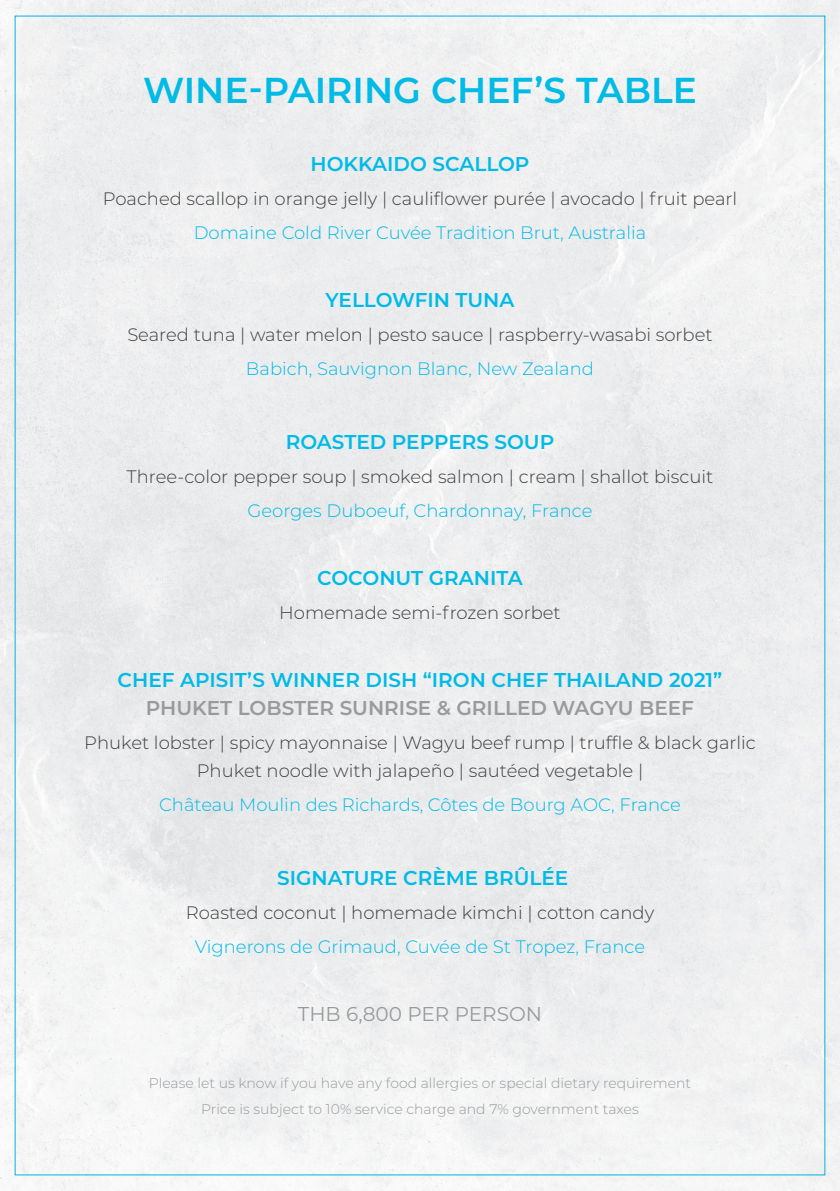
<style>
.page{position:relative;width:840px;height:1191px;background:#fff}
.page>*{position:absolute;margin:0;border:0;box-sizing:border-box;transform-origin:0 0}
.t1{font:600 36px "Montserrat";color:#00bbe6}
.t2{font:600 20px "Montserrat";color:#00bbe6}
.t3{font:600 20px "Montserrat";color:#999a9b}
.t4{font:20px "Montserrat";color:#999a9b}
.t5{font:300 18px "Montserrat";color:#3e3e3f}
.t6{font:300 18px "Montserrat";color:#00bbe6}
.t7{font:300 14px "Montserrat";color:#999a9b}
</style>
<div class="page">
<img style="left:0;top:0;width:839px;height:1191px">
<p class="t1" style="left:143px;top:65px;width:555px">WINE-PAIRING CHEF’S TABLE</p>
<p class="t2" style="left:310px;top:150px;width:220px">HOKKAIDO SCALLOP</p>
<p class="t5" style="left:103px;top:186px;width:635px">Poached scallop in orange jelly | cauliflower purée | avocado | fruit pearl</p>
<p class="t6" style="left:193px;top:220px;width:454px">Domaine Cold River Cuvée Tradition Brut, Australia</p>
<p class="t2" style="left:325px;top:286px;width:190px">YELLOWFIN TUNA</p>
<p class="t5" style="left:127px;top:322px;width:586px">Seared tuna | water melon | pesto sauce | raspberry-wasabi sorbet</p>
<p class="t6" style="left:246px;top:356px;width:349px">Babich, Sauvignon Blanc, New Zealand</p>
<p class="t2" style="left:285px;top:428px;width:270px">ROASTED PEPPERS SOUP</p>
<p class="t5" style="left:126px;top:464px;width:588px">Three-color pepper soup | smoked salmon | cream | shallot biscuit</p>
<p class="t6" style="left:247px;top:498px;width:346px">Georges Duboeuf, Chardonnay, France</p>
<p class="t2" style="left:317px;top:564px;width:207px">COCONUT GRANITA</p>
<p class="t5" style="left:279px;top:600px;width:283px">Homemade semi-frozen sorbet</p>
<p class="t2" style="left:117px;top:666px;width:606px">CHEF APISIT’S WINNER DISH “IRON CHEF THAILAND 2021”</p>
<p class="t3" style="left:146px;top:694px;width:549px">PHUKET LOBSTER SUNRISE &amp; GRILLED WAGYU BEEF</p>
<p class="t5" style="left:84px;top:730px;width:672px">Phuket lobster | spicy mayonnaise | Wagyu beef rump | truffle &amp; black garlic</p>
<p class="t5" style="left:197px;top:758px;width:448px">Phuket noodle with jalapeño | sautéed vegetable |</p>
<p class="t6" style="left:159px;top:792px;width:523px">Château Moulin des Richards, Côtes de Bourg AOC, France</p>
<p class="t2" style="left:277px;top:864px;width:292px">SIGNATURE CRÈME BRÛLÉE</p>
<p class="t5" style="left:186px;top:900px;width:470px">Roasted coconut | homemade kimchi | cotton candy</p>
<p class="t6" style="left:195px;top:934px;width:451px">Vignerons de Grimaud, Cuvée de St Tropez, France</p>
<p class="t4" style="left:298px;top:1000px;width:245px">THB 6,800 PER PERSON</p>
<p class="t7" style="left:149px;top:1073px;width:543px">Please let us know if you have any food allergies or special dietary requirement</p>
<p class="t7" style="left:201px;top:1099px;width:438px">Price is subject to 10% service charge and 7% government taxes</p>
</div>
